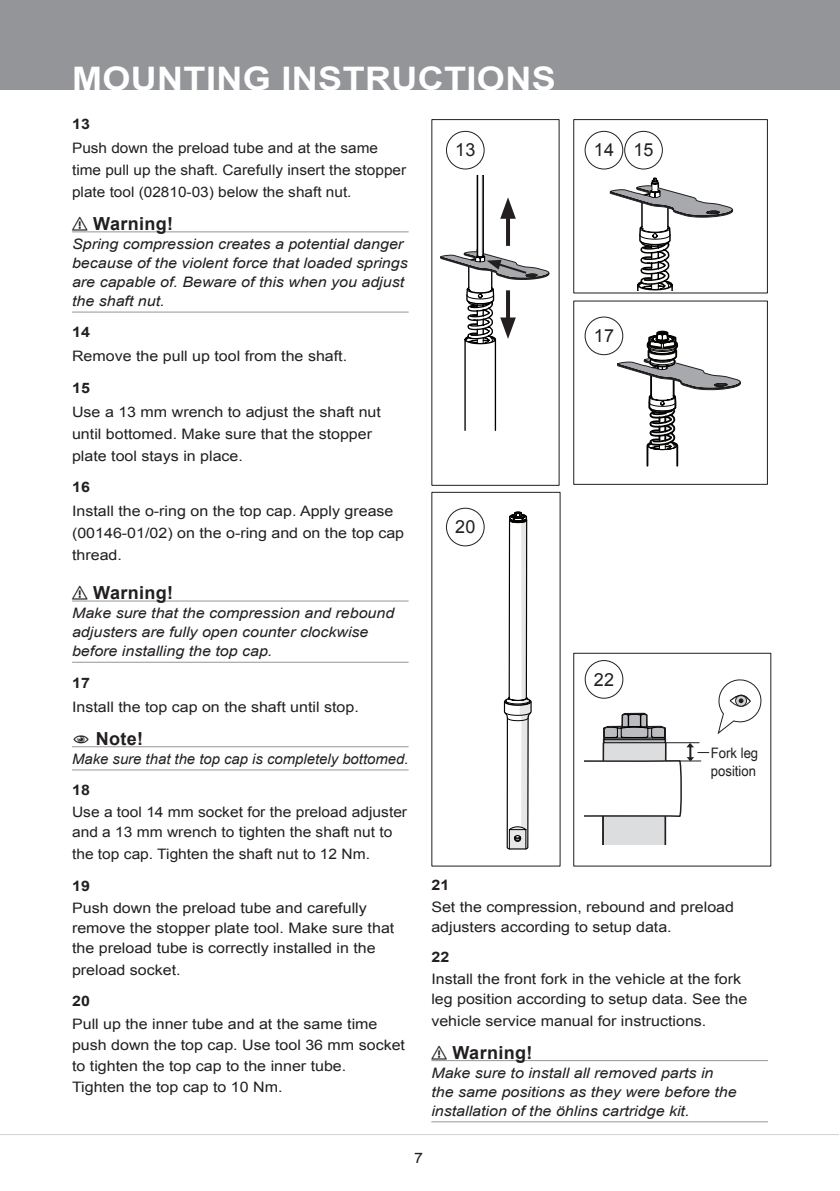
<style>
.page{position:relative;width:840px;height:1191px;background:#fff}
.page>*{position:absolute;margin:0;border:0;box-sizing:border-box;transform-origin:0 0}
.t1{font:700 32.4px "Arial";letter-spacing:.01em;color:#fff;scale:1.11 1}
.t2{font:700 18px "Arial";letter-spacing:.02em;color:#231f20}
.t3{font:18px "Arial";letter-spacing:.01em;color:#231f20}
.t4{font:14.4px/22px "Arial";color:#231f20;scale:1.11 1}
.t5{font:italic 14.4px/19px "Arial";color:#231f20;scale:1.11 1}
.t6{font:14.4px/22px "Arial";color:#231f20;scale:1.07 1}
.t7{font:14.4px/20px "Arial";color:#231f20;scale:1.08 1}
.t8{font:italic 14.4px "Arial";color:#231f20}
.t9{font:700 14.4px "Arial";letter-spacing:.02em;color:#231f20;scale:1.11 1}
.t10{font:14.4px/18px "Arial Narrow";color:#231f20;scale:1.11 1}
</style>
<div class="page">
<div style="left:0;top:0;width:839px;height:90px;background:#939598"></div>
<hr style="left:0;top:1134px;width:838px;height:1px;background:#d1d2d4">
<hr style="left:72px;top:231px;width:336px;height:1px;background:#939598">
<hr style="left:72px;top:312px;width:336px;height:1px;background:#939598">
<hr style="left:72px;top:600px;width:336px;height:1px;background:#939598">
<hr style="left:72px;top:662px;width:336px;height:1px;background:#939598">
<hr style="left:72px;top:746px;width:336px;height:1px;background:#939598">
<hr style="left:72px;top:769px;width:336px;height:1px;background:#939598">
<div style="left:445px;top:508px;width:39px;height:38px;border:1px solid #231f20;border-radius:50%"></div>
<div style="left:573px;top:300px;width:194px;height:185px;border:1px solid #231f20"></div>
<div style="left:573px;top:119px;width:194px;height:174px;border:1px solid #231f20"></div>
<div style="left:445px;top:131px;width:39px;height:38px;border:1px solid #231f20;border-radius:50%"></div>
<div style="left:584px;top:131px;width:39px;height:38px;border:1px solid #231f20;border-radius:50%"></div>
<div style="left:623px;top:131px;width:39px;height:38px;border:1px solid #231f20;border-radius:50%"></div>
<div style="left:584px;top:316px;width:39px;height:39px;border:1px solid #231f20;border-radius:50%"></div>
<svg style="left:440px;top:176px;width:109px;height:255px"></svg>
<svg style="left:609px;top:177px;width:123px;height:115px"></svg>
<svg style="left:616px;top:331px;width:124px;height:136px"></svg>
<svg style="left:503px;top:511px;width:28px;height:338px"></svg>
<hr style="left:431px;top:1060px;width:336px;height:1px;background:#939598">
<hr style="left:431px;top:1121px;width:336px;height:1px;background:#939598">
<svg style="left:584px;top:713px;width:124px;height:131px"></svg>
<svg style="left:717px;top:679px;width:45px;height:56px"></svg>
<div style="left:573px;top:653px;width:197px;height:213px;border:1px solid #231f20"></div>
<div style="left:584px;top:660px;width:39px;height:38px;border:1px solid #231f20;border-radius:50%"></div>
<h1 class="t1" style="left:72px;top:57px;width:437px">MOUNTING INSTRUCTIONS</h1>
<p class="t9" style="left:72px;top:114px;width:18px">13</p>
<p class="t6" style="left:72px;top:137px;width:313px">Push down the preload tube and at the same time pull up the shaft. Carefully insert the stopper plate tool (02810‑03) below the shaft nut.</p>
<p class="t2" style="left:72px;top:212px;width:103px">⚠ Warning!</p>
<p class="t5" style="left:72px;top:235px;width:304px">Spring compression creates a potential danger because of the violent force that loaded springs are capable of. Beware of this when you adjust the shaft nut.</p>
<p class="t9" style="left:72px;top:323px;width:18px">14</p>
<p class="t4" style="left:72px;top:345px;width:249px">Remove the pull up tool from the shaft.</p>
<p class="t9" style="left:72px;top:378px;width:18px">15</p>
<p class="t4" style="left:72px;top:401px;width:280px">Use a 13 mm wrench to adjust the shaft nut until bottomed. Make sure that the stopper plate tool stays in place.</p>
<p class="t9" style="left:72px;top:477px;width:18px">16</p>
<p class="t4" style="left:72px;top:500px;width:300px">Install the o-ring on the top cap. Apply grease (00146-01/02) on the o-ring and on the top cap thread.</p>
<p class="t2" style="left:72px;top:581px;width:103px">⚠ Warning!</p>
<p class="t5" style="left:72px;top:604px;width:292px">Make sure that the compression and rebound adjusters are fully open counter clockwise before installing the top cap.</p>
<p class="t9" style="left:72px;top:673px;width:18px">17</p>
<p class="t4" style="left:72px;top:695px;width:260px">Install the top cap on the shaft until stop.</p>
<p class="t2" style="left:96px;top:726px;width:49px">Note!</p>
<p class="t8" style="left:72px;top:749px;width:338px">Make sure that the top cap is completely bottomed.</p>
<p class="t9" style="left:72px;top:780px;width:18px">18</p>
<p class="t7" style="left:72px;top:802px;width:311px">Use a tool 14 mm socket for the preload adjuster and a 13 mm wrench to tighten the shaft nut to</p>
<p class="t7" style="left:72px;top:844px;width:277px">the top cap. Tighten the shaft nut to 12 Nm.</p>
<p class="t9" style="left:72px;top:876px;width:18px">19</p>
<p class="t4" style="left:72px;top:898px;width:292px;line-height:20px">Push down the preload tube and carefully remove the stopper plate tool. Make sure that the preload tube is correctly installed in the</p>
<p class="t4" style="left:72px;top:959px;width:99px">preload socket.</p>
<p class="t9" style="left:72px;top:991px;width:18px">20</p>
<p class="t4" style="left:72px;top:1013px;width:301px;line-height:21px">Pull up the inner tube and at the same time push down the top cap. Use tool 36 mm socket to tighten the top cap to the inner tube.<br>Tighten the top cap to 10 Nm.</p>
<p class="t3" style="left:455px;top:138px;width:22px">13</p>
<p class="t3" style="left:593px;top:138px;width:61px">14 15</p>
<p class="t3" style="left:593px;top:324px;width:22px">17</p>
<p class="t3" style="left:455px;top:515px;width:22px">20</p>
<p class="t3" style="left:593px;top:667px;width:22px">22</p>
<p class="t10" style="left:710px;top:743px;width:44px">Fork leg position</p>
<p class="t9" style="left:431px;top:875px;width:18px">21</p>
<p class="t4" style="left:431px;top:897px;width:274px;line-height:20px">Set the compression, rebound and preload adjusters according to setup data.</p>
<p class="t9" style="left:431px;top:946px;width:18px">22</p>
<p class="t4" style="left:431px;top:968px;width:286px;line-height:20px">Install the front fork in the vehicle at the fork leg position according to setup data. See the</p>
<p class="t4" style="left:431px;top:1009px;width:249px">vehicle service manual for instructions.</p>
<p class="t2" style="left:431px;top:1040px;width:103px">⚠ Warning!</p>
<p class="t5" style="left:431px;top:1063px;width:276px">Make sure to install all removed parts in the same positions as they were before the installation of the öhlins cartridge kit.</p>
<p class="t4" style="left:414px;top:1147px;width:10px">7</p>
</div>
